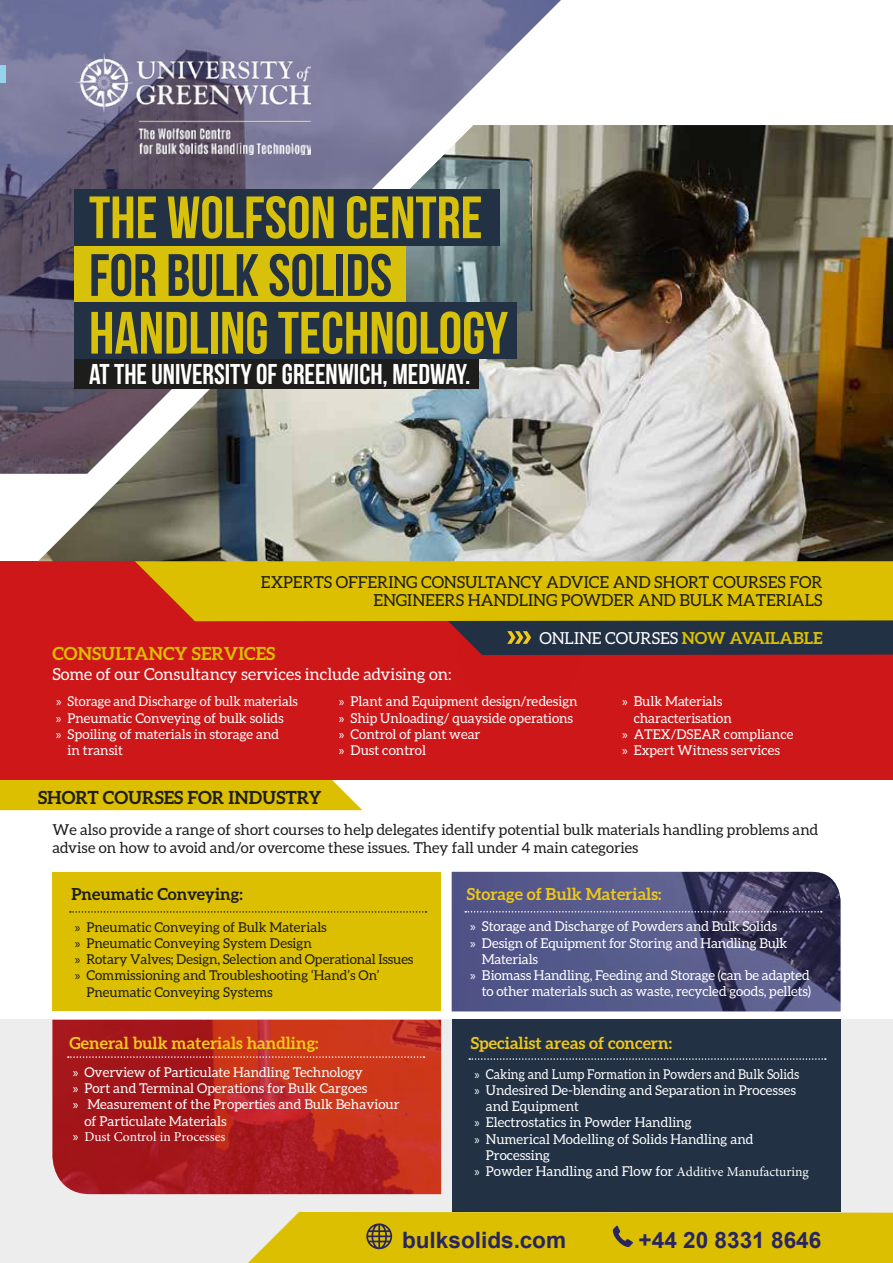
<style>
.page{position:relative;width:893px;height:1263px;background:#fff}
.page>*{position:absolute;margin:0;border:0;box-sizing:border-box;transform-origin:0 0}
.t1{font:700 59.55px "Bebas Neue";color:#d7c10b}
.t2{font:700 59.55px "Bebas Neue";color:#223144}
.t3{font:700 28.65px "Bebas Neue";color:#fff}
.t4{font:700 22.65px "Arial";color:#282561}
.t5{font:700 18px "Aleo";color:#1d1d1b}
.t6{font:700 18px "Aleo";color:#dcbf01}
.t7{font:16.5px/18.1px "Aleo";color:#1d1d1b;text-align:right}
.t8{font:700 16.5px "Aleo";color:#f0c819}
.t9{font:16.5px "Aleo";color:#fff}
.t10{font:700 16.5px "Aleo";color:#1d1d1b}
.t11{font:15px/18px "Aleo";color:#1d1d1b}
.t12{font:13.5px/16.2px "Aleo";color:#fff}
.t13{font:13.5px "Aleo";color:#1d1d1b}
.t14{font:13.5px "Aleo";color:#fff;scale:.92 1}
.t15{font:13.5px "Aleo";color:#fff;scale:.96 1}
.t16{font:13.5px "Minion Pro";color:#fff}
.s1{font-weight:700;color:#dcbf01}
.s2{font-family:"Myriad Pro"}
.s3{font-family:"Minion Pro"}
</style>
<div class="page">
<div style="left:0;top:1019px;width:893px;height:244px;background:#ededed"></div>
<svg style="left:0;top:779px;width:362px;height:31px"></svg>
<div style="left:0;top:561px;width:893px;height:218px;background:#cd1719"></div>
<svg style="left:121px;top:561px;width:772px;height:60px;fill:#dcbf01"></svg>
<img style="left:0;top:0;width:561px;height:474px">
<img style="left:38px;top:125px;width:855px;height:436px">
<div style="left:74px;top:189px;width:425px;height:57px;background:#223144"></div>
<div style="left:74px;top:246px;width:332px;height:56px;background:#d7c10b"></div>
<div style="left:74px;top:302px;width:443px;height:57px;background:#223144"></div>
<div style="left:74px;top:359px;width:405px;height:29px;background:#1d1d1b"></div>
<img style="left:74px;top:52px;width:236px;height:102px">
<svg style="left:455px;top:575px;width:128px;height:6px"></svg>
<svg style="left:408px;top:581px;width:485px;height:74px"></svg>
<img style="left:452px;top:872px;width:388px;height:139px">
<img style="left:52px;top:1020px;width:389px;height:174px">
<svg style="left:68px;top:1056px;width:356px;height:2px"></svg>
<div style="left:452px;top:1019px;width:388px;height:192px;background:#223144"></div>
<svg style="left:469px;top:1058px;width:357px;height:2px"></svg>
<div style="left:52px;top:872px;width:389px;height:139px;background:#dcbf01"></div>
<svg style="left:70px;top:911px;width:356px;height:2px"></svg>
<svg style="left:465px;top:911px;width:357px;height:1px"></svg>
<svg style="left:248px;top:1212px;width:645px;height:51px"></svg>
<div style="left:0;top:65px;width:6px;height:18px;background:#95d3ea"></div>
<h1 class="t1" style="left:89px;top:185px;width:395px">THE WOLFSON CENTRE</h1>
<h1 class="t2" style="left:89px;top:243px;width:305px">FOR BULK SOLIDS</h1>
<h1 class="t1" style="left:89px;top:300px;width:421px">HANDLING TECHNOLOGY</h1>
<h2 class="t3" style="left:89px;top:359px;width:383px">AT THE UNIVERSITY OF GREENWICH, MEDWAY.</h2>
<p class="t7" style="left:261px;top:572px;width:563px">EXPERTS OFFERING CONSULTANCY ADVICE AND SHORT COURSES FOR<br>ENGINEERS HANDLING POWDER AND BULK MATERIALS</p>
<p class="t9" style="left:539px;top:628px;width:285px">ONLINE COURSES <span class="s1">NOW AVAILABLE</span></p>
<h3 class="t6" style="left:52px;top:643px;width:224px">CONSULTANCY SERVICES</h3>
<p class="t9" style="left:52px;top:665px;width:401px">Some of our Consultancy services include advising on:</p>
<p class="t15" style="left:56px;top:694px;width:253px"><span class="s2">»</span> Storage and Discharge of bulk materials</p>
<p class="t12" style="left:56px;top:709px;width:229px"><span class="s2">»</span> Pneumatic Conveying of bulk solids</p>
<p class="t12" style="left:56px;top:726px;width:225px"><span class="s2">»</span> Spoiling of materials in storage and</p>
<p class="t12" style="left:67px;top:742px;width:57px">in transit</p>
<h3 class="t5" style="left:38px;top:787px;width:285px">SHORT COURSES FOR INDUSTRY</h3>
<p class="t12" style="left:339px;top:693px;width:240px"><span class="s2">»</span> Plant and Equipment design/redesign <span class="s2">»</span> Ship Unloading/ quayside operations <span class="s2">»</span> Control of plant wear<br><span class="s2">»</span> Dust control</p>
<p class="t12" style="left:622px;top:693px;width:102px"><span class="s2">»</span> Bulk Materials</p>
<p class="t12" style="left:634px;top:709px;width:100px">characterisation</p>
<p class="t12" style="left:622px;top:726px;width:173px"><span class="s2">»</span> ATEX/DSEAR compliance</p>
<p class="t12" style="left:622px;top:742px;width:160px"><span class="s2">»</span> Expert Witness services</p>
<p class="t11" style="left:52px;top:820px;width:767px">We also provide a range of short courses to help delegates identify potential bulk materials handling problems and advise on how to avoid and/or overcome these issues. They fall under 4 main categories</p>
<p class="t10" style="left:71px;top:884px;width:173px">Pneumatic Conveying:</p>
<p class="t13" style="left:75px;top:919px;width:254px"><span class="s2">»</span> Pneumatic Conveying of Bulk Materials</p>
<p class="t13" style="left:75px;top:935px;width:239px"><span class="s2">»</span> Pneumatic Conveying System Design</p>
<p class="t13" style="left:75px;top:952px;width:340px"><span class="s2">»</span> Rotary Valves; Design, Selection and Operational Issues</p>
<p class="t13" style="left:75px;top:968px;width:306px"><span class="s2">»</span> Commissioning and Troubleshooting ‘Hand’s On’</p>
<p class="t13" style="left:87px;top:984px;width:188px">Pneumatic Conveying Systems</p>
<p class="t8" style="left:69px;top:1034px;width:251px">General bulk materials handling:</p>
<p class="t12" style="left:73px;top:1064px;width:292px"><span class="s2">»</span> Overview of Particulate Handling Technology</p>
<p class="t12" style="left:73px;top:1080px;width:296px"><span class="s2">»</span> Port and Terminal Operations for Bulk Cargoes</p>
<p class="t12" style="left:73px;top:1096px;width:328px"><span class="s2">»</span> Measurement of the Properties and Bulk Behaviour</p>
<p class="t12" style="left:84px;top:1112px;width:144px">of Particulate Materials</p>
<p class="t16" style="left:73px;top:1127px;width:154px"><span class="s2">»</span> Dust Control in Processes</p>
<p class="t8" style="left:467px;top:884px;width:196px">Storage of Bulk Materials:</p>
<p class="t12" style="left:470px;top:918px;width:308px"><span class="s2">»</span> Storage and Discharge of Powders and Bulk Solids</p>
<p class="t12" style="left:470px;top:934px;width:319px"><span class="s2">»</span> Design of Equipment for Storing and Handling Bulk</p>
<p class="t12" style="left:482px;top:951px;width:58px">Materials</p>
<p class="t12" style="left:470px;top:967px;width:341px"><span class="s2">»</span> Biomass Handling, Feeding and Storage (can be adapted</p>
<p class="t12" style="left:482px;top:983px;width:331px">to other materials such as waste, recycled goods, pellets)</p>
<p class="t8" style="left:471px;top:1034px;width:203px">Specialist areas of concern:</p>
<p class="t14" style="left:475px;top:1066px;width:354px"><span class="s2">»</span> Caking and Lump Formation in Powders and Bulk Solids</p>
<p class="t12" style="left:475px;top:1082px;width:323px"><span class="s2">»</span> Undesired De-blending and Separation in Processes</p>
<p class="t12" style="left:486px;top:1098px;width:95px">and Equipment</p>
<p class="t12" style="left:475px;top:1114px;width:219px"><span class="s2">»</span> Electrostatics in Powder Handling</p>
<p class="t12" style="left:475px;top:1131px;width:280px"><span class="s2">»</span> Numerical Modelling of Solids Handling and</p>
<p class="t12" style="left:486px;top:1147px;width:66px">Processing</p>
<p class="t12" style="left:475px;top:1163px;width:336px"><span class="s2">»</span> Powder Handling and Flow for <span class="s3">Additive Manufacturing</span></p>
<h3 class="t4" style="left:402px;top:1225px;width:166px">bulksolids.com</h3>
<h3 class="t4" style="left:639px;top:1225px;width:184px">+44 20 8331 8646</h3>
</div>
